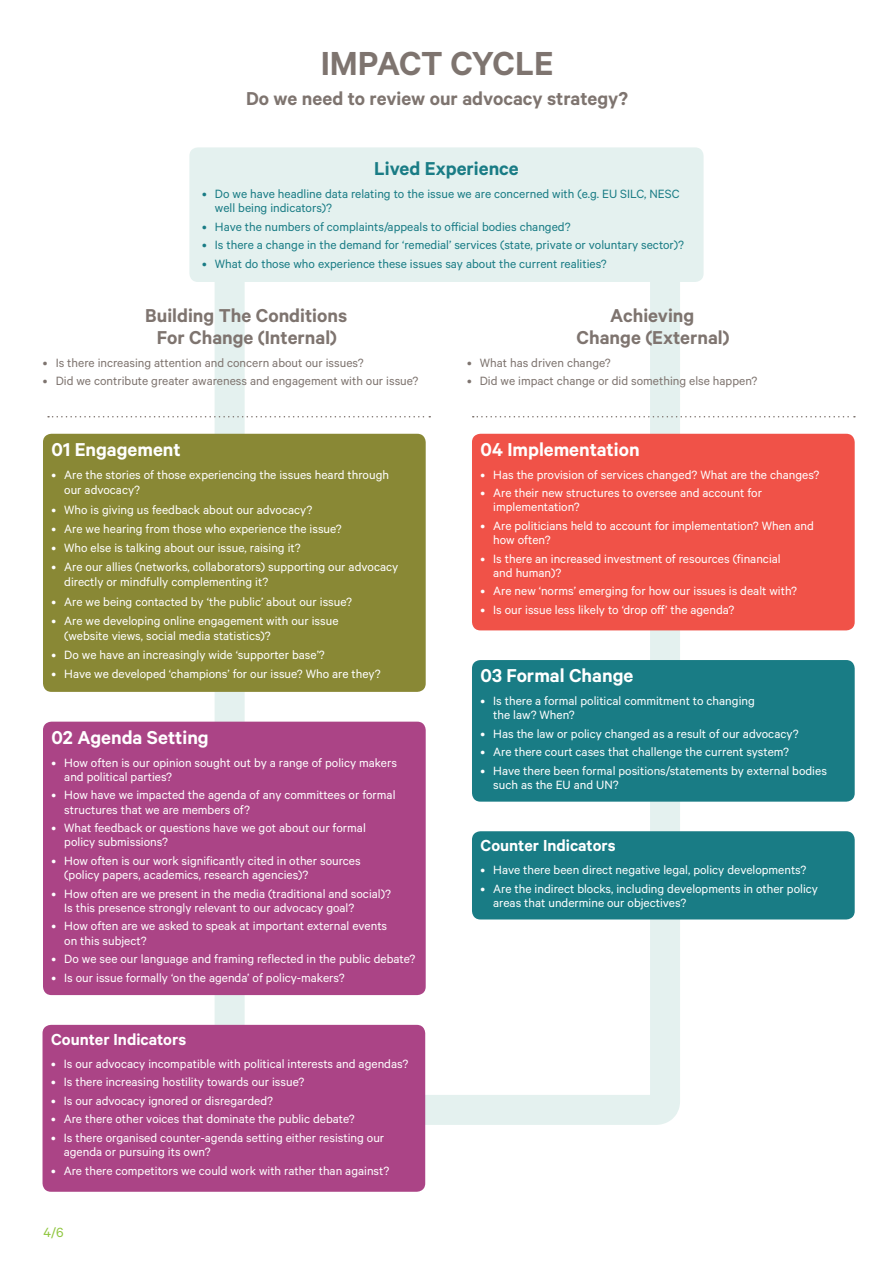
<style>
.page{position:relative;width:893px;height:1263px;background:#fff}
.page>*{position:absolute;margin:0;border:0;box-sizing:border-box;transform-origin:0 0}
.t1{font:600 37.5px "Calibre";letter-spacing:-.015em;color:#7e746f}
.t2{font:600 21px/22.5px "Calibre";color:#7e746f;text-align:center}
.t3{font:600 21px "Calibre";color:#fff}
.t4{font:600 21px "Calibre";color:#197c85}
.t5{font:600 18px "Calibre";color:#fff}
.Body{font:15px "Calibre";color:#8fc63e}
.t6{font:13.5px/14.2px "Calibre";color:#fff}
.t7{font:13.5px/14.2px "Calibre";color:#197c85}
.t8{font:13.5px "Calibre";color:#7e746f}
</style>
<div class="page">
<svg style="left:200px;top:282px;width:495px;height:858px"></svg>
<div style="left:43px;top:434px;width:383px;height:258px;background:#898835;border-radius:9px"></div>
<div style="left:189px;top:147px;width:515px;height:135px;background:#e4f1ef;border-radius:9px"></div>
<div style="left:472px;top:434px;width:383px;height:196px;background:#f05248;border-radius:9px"></div>
<div style="left:472px;top:831px;width:383px;height:88px;background:#197c85;border-radius:9px"></div>
<div style="left:43px;top:722px;width:383px;height:273px;background:#ab4486;border-radius:9px"></div>
<div style="left:43px;top:1025px;width:382px;height:167px;background:#ab4486;border-radius:9px"></div>
<div style="left:472px;top:660px;width:383px;height:142px;background:#197c85;border-radius:9px"></div>
<svg style="left:48px;top:416px;width:382px;height:1px"></svg>
<svg style="left:473px;top:416px;width:382px;height:1px"></svg>
<p class="t1" style="left:321px;top:41px;width:234px">IMPACT CYCLE</p>
<p class="t2" style="left:246px;top:87px;width:384px">Do we need to review our advocacy strategy?</p>
<p class="t4" style="left:374px;top:156px;width:146px">Lived Experience</p>
<p class="t7" style="left:215px;top:186px;width:466px;text-indent:-13px">• Do we have headline data relating to the issue we are concerned with (e.g. EU SILC, NESC well being indicators)?</p>
<p class="t7" style="left:202px;top:219px;width:370px">• Have the numbers of complaints/appeals to official bodies changed?</p>
<p class="t7" style="left:202px;top:238px;width:483px">• Is there a change in the demand for ‘remedial’ services (state, private or voluntary sector)?</p>
<p class="t7" style="left:202px;top:256px;width:406px">• What do those who experience these issues say about the current realities?</p>
<p class="t2" style="left:145px;top:303px;width:204px">Building The Conditions<br>For Change (Internal)</p>
<p class="t8" style="left:43px;top:355px;width:322px">• Is there increasing attention and concern about our issues?</p>
<p class="t8" style="left:43px;top:373px;width:377px">• Did we contribute greater awareness and engagement with our issue?</p>
<p class="t3" style="left:51px;top:437px;width:131px">01 Engagement</p>
<p class="t6" style="left:64px;top:467px;width:326px;line-height:15px;text-indent:-13px">• Are the stories of those experiencing the issues heard through our advocacy?</p>
<p class="t6" style="left:51px;top:502px;width:262px">• Who is giving us feedback about our advocacy?</p>
<p class="t6" style="left:51px;top:521px;width:292px">• Are we hearing from those who experience the issue?</p>
<p class="t6" style="left:51px;top:540px;width:251px">• Who else is talking about our issue, raising it?</p>
<p class="t6" style="left:64px;top:559px;width:335px;line-height:15px;text-indent:-13px">• Are our allies (networks, collaborators) supporting our advocacy directly or mindfully complementing it?</p>
<p class="t6" style="left:51px;top:594px;width:302px">• Are we being contacted by ‘the public’ about our issue?</p>
<p class="t6" style="left:64px;top:613px;width:276px;line-height:15px;text-indent:-13px">• Are we developing online engagement with our issue (website views, social media statistics)?</p>
<p class="t6" style="left:51px;top:647px;width:275px">• Do we have an increasingly wide ‘supporter base’?</p>
<p class="t6" style="left:51px;top:667px;width:331px">• Have we developed ‘champions’ for our issue? Who are they?</p>
<p class="t3" style="left:51px;top:725px;width:159px">02 Agenda Setting</p>
<p class="t6" style="left:64px;top:755px;width:334px;text-indent:-13px">• How often is our opinion sought out by a range of policy makers and political parties?</p>
<p class="t6" style="left:64px;top:787px;width:333px;text-indent:-13px">• How have we impacted the agenda of any committees or formal structures that we are members of?</p>
<p class="t6" style="left:64px;top:820px;width:303px;text-indent:-13px">• What feedback or questions have we got about our formal policy submissions?</p>
<p class="t6" style="left:64px;top:853px;width:298px;text-indent:-13px">• How often is our work significantly cited in other sources (policy papers, academics, research agencies)?</p>
<p class="t6" style="left:64px;top:886px;width:328px;text-indent:-13px">• How often are we present in the media (traditional and social)?<br>Is this presence strongly relevant to our advocacy goal?</p>
<p class="t6" style="left:64px;top:918px;width:324px;text-indent:-13px">• How often are we asked to speak at important external events on this subject?</p>
<p class="t6" style="left:51px;top:951px;width:365px">• Do we see our language and framing reflected in the public debate?</p>
<p class="t6" style="left:51px;top:970px;width:294px">• Is our issue formally ‘on the agenda’ of policy-makers?</p>
<p class="t5" style="left:51px;top:1029px;width:137px">Counter Indicators</p>
<p class="t6" style="left:51px;top:1056px;width:359px">• Is our advocacy incompatible with political interests and agendas?</p>
<p class="t6" style="left:51px;top:1074px;width:255px">• Is there increasing hostility towards our issue?</p>
<p class="t6" style="left:51px;top:1093px;width:223px">• Is our advocacy ignored or disregarded?</p>
<p class="t6" style="left:51px;top:1111px;width:305px">• Are there other voices that dominate the public debate?</p>
<p class="t6" style="left:64px;top:1130px;width:322px;text-indent:-13px">• Is there organised counter-agenda setting either resisting our agenda or pursuing its own?</p>
<p class="t6" style="left:51px;top:1163px;width:340px">• Are there competitors we could work with rather than against?</p>
<p class="Body" style="left:43px;top:1223px;width:22px">4/6</p>
<p class="t2" style="left:577px;top:303px;width:154px">Achieving<br>Change (External)</p>
<p class="t8" style="left:467px;top:355px;width:145px">• What has driven change?</p>
<p class="t8" style="left:467px;top:373px;width:292px">• Did we impact change or did something else happen?</p>
<p class="t3" style="left:480px;top:437px;width:161px">04 Implementation</p>
<p class="t6" style="left:480px;top:467px;width:340px">• Has the provision of services changed? What are the changes?</p>
<p class="t6" style="left:493px;top:485px;width:270px;text-indent:-13px">• Are their new structures to oversee and account for implementation?</p>
<p class="t6" style="left:493px;top:518px;width:322px;text-indent:-13px">• Are politicians held to account for implementation? When and how often?</p>
<p class="t6" style="left:493px;top:551px;width:289px;text-indent:-13px">• Is there an increased investment of resources (financial and human)?</p>
<p class="t6" style="left:480px;top:584px;width:318px">• Are new ‘norms’ emerging for how our issues is dealt with?</p>
<p class="t6" style="left:480px;top:602px;width:255px">• Is our issue less likely to ‘drop off’ the agenda?</p>
<p class="t3" style="left:480px;top:663px;width:154px">03 Formal Change</p>
<p class="t6" style="left:493px;top:693px;width:263px;text-indent:-13px">• Is there a formal political commitment to changing the law? When?</p>
<p class="t6" style="left:480px;top:726px;width:319px">• Has the law or policy changed as a result of our advocacy?</p>
<p class="t6" style="left:480px;top:744px;width:310px">• Are there court cases that challenge the current system?</p>
<p class="t6" style="left:493px;top:763px;width:335px;text-indent:-13px">• Have there been formal positions/statements by external bodies such as the EU and UN?</p>
<p class="t5" style="left:480px;top:835px;width:137px">Counter Indicators</p>
<p class="t6" style="left:480px;top:862px;width:327px">• Have there been direct negative legal, policy developments?</p>
<p class="t6" style="left:493px;top:881px;width:326px;text-indent:-13px">• Are the indirect blocks, including developments in other policy areas that undermine our objectives?</p>
</div>
